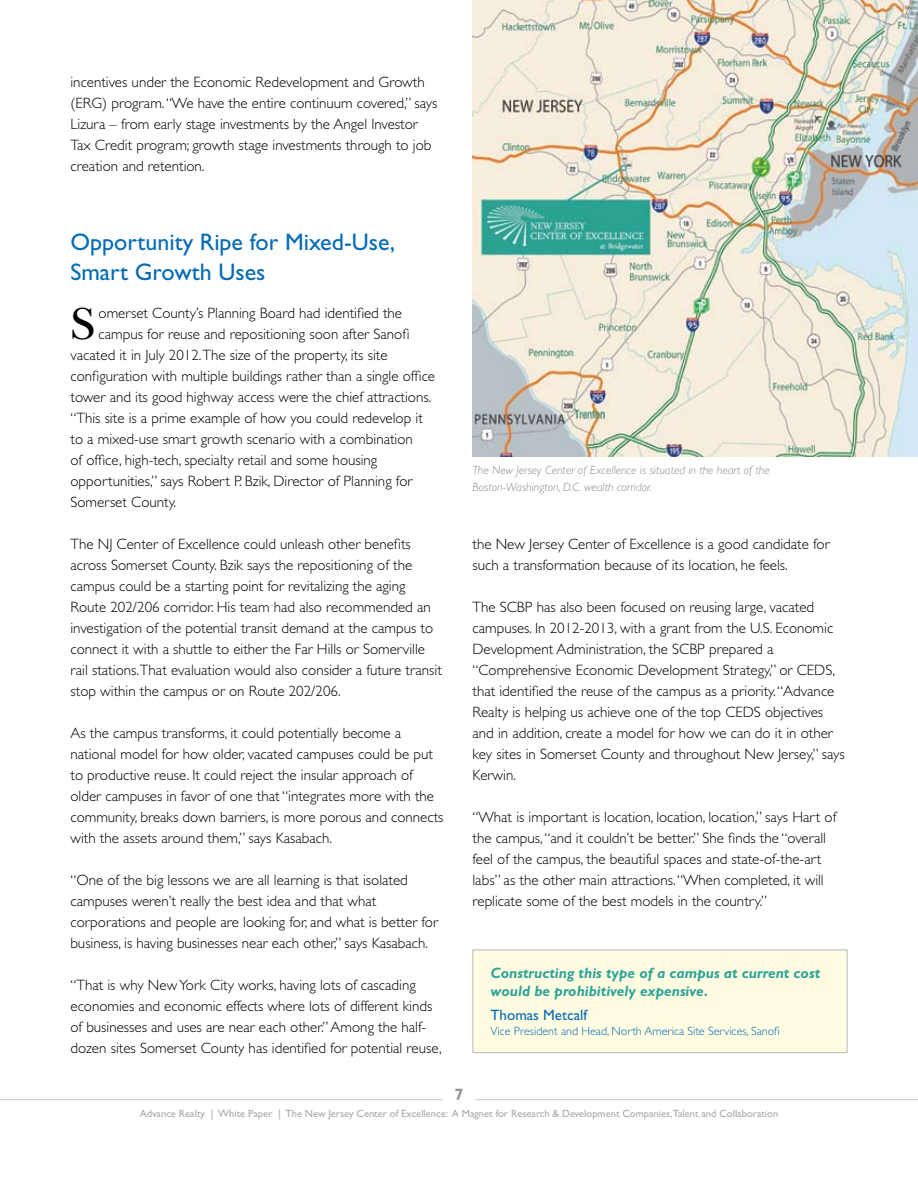
<style>
.page{position:relative;width:918px;height:1188px;background:#fff}
.page>*{position:absolute;margin:0;border:0;box-sizing:border-box;transform-origin:0 0}
.t1{font:46.8px "New Baskerville Std";color:#000}
.t2{font:24px/30px "Gill Sans Std";color:#056cb6}
.t3{font:700 16.5px "Gill Sans Std";color:#939598}
.t4{font:300 15px/21px "Gill Sans Std";color:#000}
.t5{font:italic 700 15px/18.3px "Gill Sans Std";color:#2ea39a}
.t6{font:15px "Gill Sans Std";color:#056cb6}
.t7{font:italic 300 12px/16.5px "Gill Sans Std";color:#8a8c8e}
.t8{font:300 12px "Gill Sans Std";color:#056cb6}
.t9{font:10.5px "Gill Sans Std";color:#a7a9ac}
</style>
<div class="page">
<div style="left:472px;top:950px;width:376px;height:103px;background:#fffce1;border:1px solid #b7b9bc"></div>
<img style="left:472px;top:0;width:446px;height:457px">
<hr style="left:0;top:1099px;width:442px;height:1px;background:#cbccce">
<hr style="left:476px;top:1099px;width:442px;height:1px;background:#cbccce">
<p class="t4" style="left:70px;top:71px;width:369px">incentives under the Economic Redevelopment and Growth (ERG) program. “We have the entire continuum covered,” says Lizura – from early stage investments by the Angel Investor Tax Credit program; growth stage investments through to job creation and retention.</p>
<h2 class="t2" style="left:70px;top:227px;width:326px">Opportunity Ripe for Mixed-Use,<br>Smart Growth Uses</h2>
<h1 class="t1" style="left:70px;top:296px;width:26px">S</h1>
<p class="t4" style="left:99px;top:302px;width:305px">omerset County’s Planning Board had identified the</p>
<p class="t4" style="left:99px;top:323px;width:312px">campus for reuse and repositioning soon after Sanofi</p>
<p class="t4" style="left:70px;top:344px;width:319px">vacated it in July 2012.The size of the property, its site</p>
<p class="t4" style="left:70px;top:365px;width:366px">configuration with multiple buildings rather than a single office</p>
<p class="t4" style="left:70px;top:386px;width:362px">tower and its good highway access were the chief attractions.</p>
<p class="t4" style="left:70px;top:407px;width:354px">“This site is a prime example of how you could redevelop it</p>
<p class="t4" style="left:70px;top:428px;width:344px">to a mixed-use smart growth scenario with a combination</p>
<p class="t4" style="left:70px;top:449px;width:308px">of office, high-tech, specialty retail and some housing</p>
<p class="t4" style="left:70px;top:470px;width:343px">opportunities,” says Robert P. Bzik, Director of Planning for</p>
<p class="t4" style="left:70px;top:491px;width:107px">Somerset County.</p>
<p class="t4" style="left:70px;top:533px;width:373px">The NJ Center of Excellence could unleash other benefits across Somerset County. Bzik says the repositioning of the campus could be a starting point for revitalizing the aging Route 202/206 corridor. His team had also recommended an investigation of the potential transit demand at the campus to connect it with a shuttle to either the Far Hills or Somerville rail stations.That evaluation would also consider a future transit stop within the campus or on Route 202/206.</p>
<p class="t4" style="left:70px;top:722px;width:375px">As the campus transforms, it could potentially become a national model for how older, vacated campuses could be put to productive reuse. It could reject the insular approach of older campuses in favor of one that “integrates more with the community, breaks down barriers, is more porous and connects with the assets around them,” says Kasabach.</p>
<p class="t4" style="left:70px;top:869px;width:369px">“One of the big lessons we are all learning is that isolated campuses weren’t really the best idea and that what corporations and people are looking for, and what is better for business, is having businesses near each other,” says Kasabach.</p>
<p class="t4" style="left:70px;top:974px;width:373px">“That is why New York City works, having lots of cascading economies and economic effects where lots of different kinds of businesses and uses are near each other.” Among the half&shy;dozen sites Somerset County has identified for potential reuse,</p>
<p class="t7" style="left:472px;top:462px;width:299px">The New Jersey Center of Excellence is situated in the heart of the<br>Boston-Washington, D.C. wealth corridor.</p>
<p class="t4" style="left:472px;top:533px;width:359px">the New Jersey Center of Excellence is a good candidate for such a transformation because of its location, he feels.</p>
<p class="t4" style="left:472px;top:596px;width:374px">The SCBP has also been focused on reusing large, vacated campuses. In 2012-2013, with a grant from the U.S. Economic Development Administration, the SCBP prepared a “Comprehensive Economic Development Strategy,” or CEDS, that identified the reuse of the campus as a priority. “Advance Realty is helping us achieve one of the top CEDS objectives and in addition, create a model for how we can do it in other key sites in Somerset County and throughout New Jersey,” says Kerwin.</p>
<p class="t4" style="left:472px;top:806px;width:365px">“What is important is location, location, location,” says Hart of the campus, “and it couldn’t be better.” She finds the “overall feel of the campus, the beautiful spaces and state-of-the-art labs” as the other main attractions. “When completed, it will replicate some of the best models in the country.”</p>
<p class="t5" style="left:490px;top:964px;width:331px">Constructing this type of a campus at current cost would be prohibitively expensive.</p>
<p class="t6" style="left:490px;top:1007px;width:98px">Thomas Metcalf</p>
<p class="t8" style="left:490px;top:1024px;width:291px">Vice President and Head, North America Site Services, Sanofi</p>
<p class="t3" style="left:454px;top:1085px;width:11px">7</p>
<p class="t9" style="left:140px;top:1107px;width:640px">Advance Realty | White Paper | The New Jersey Center of Excellence: A Magnet for Research &amp; Development Companies,Talent and Collaboration</p>
</div>
